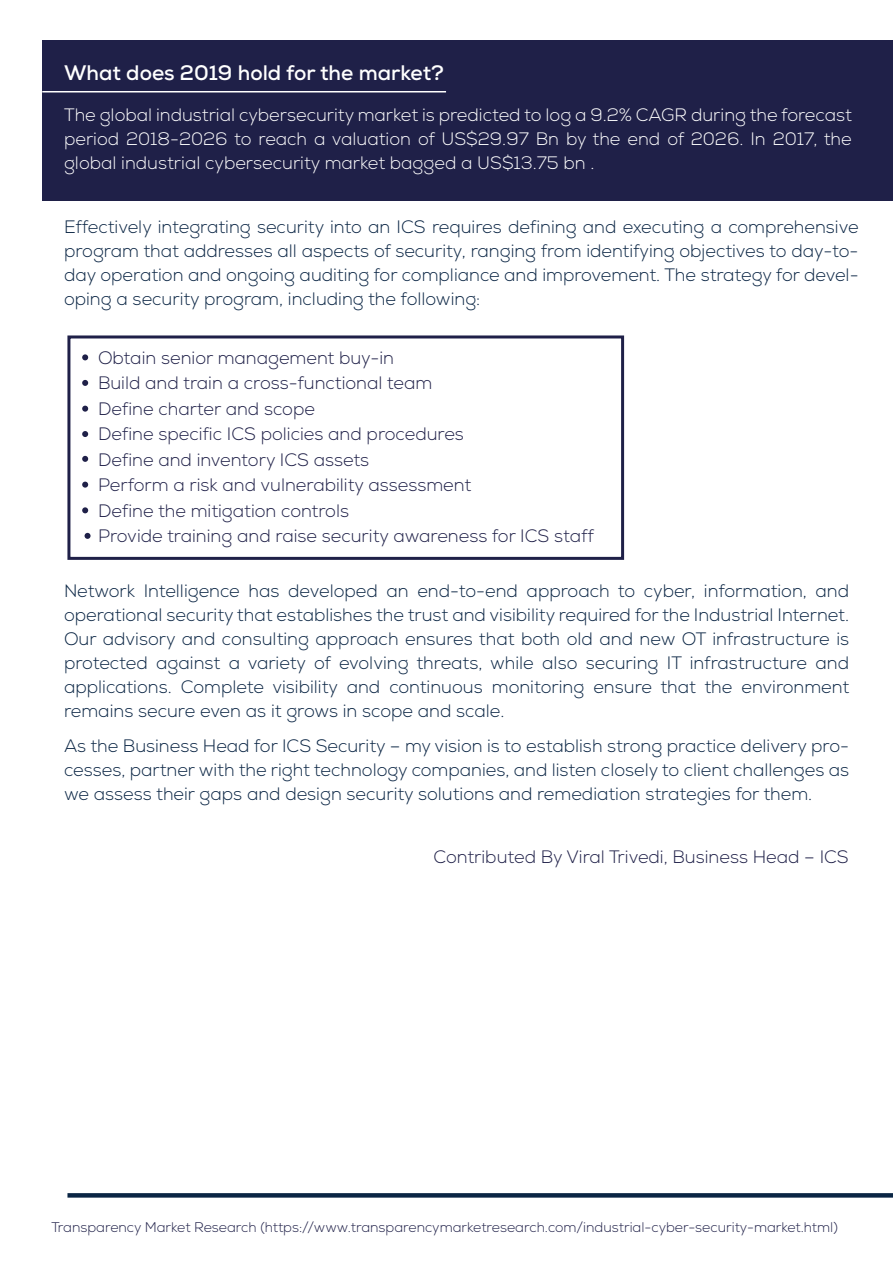
<style>
.page{position:relative;width:893px;height:1263px;background:#fff}
.page>*{position:absolute;margin:0;border:0;box-sizing:border-box;transform-origin:0 0}
.t1{font:700 21px "Nexa";color:#fff}
.t2{font:300 18px/24px "Nexa";color:#0a2544;text-align:justify}
.t3{font:300 18px/25.5px "Nexa";color:#1f2048}
.t4{font:300 18px/24px "Nexa";color:#fff;text-align:justify}
.t5{font:300 13.95px "Nexa";color:#1f2048}
</style>
<div class="page">
<svg style="left:67px;top:1193px;width:826px;height:4px;background:#122c4a"></svg>
<div style="left:42px;top:40px;width:851px;height:161px;background:#1f2048"></div>
<hr style="left:42px;top:91px;width:404px;height:1px;background:#fff">
<div style="left:67px;top:335px;width:557px;height:225px;border:3px solid #1f2048"></div>
<svg style="left:82px;top:354px;width:6px;height:6px"></svg>
<svg style="left:82px;top:380px;width:6px;height:6px"></svg>
<svg style="left:82px;top:406px;width:6px;height:6px"></svg>
<svg style="left:82px;top:431px;width:6px;height:6px"></svg>
<svg style="left:82px;top:456px;width:6px;height:6px"></svg>
<svg style="left:82px;top:482px;width:6px;height:6px"></svg>
<svg style="left:82px;top:507px;width:6px;height:6px"></svg>
<svg style="left:85px;top:533px;width:6px;height:6px"></svg>
<p class="t1" style="left:64px;top:59px;width:381px">What does 2019 hold for the market?</p>
<p class="t4" style="left:64px;top:103px;width:789px">The global industrial cybersecurity market is predicted to log a 9.2% CAGR during the forecast period 2018-2026 to reach a valuation of US$29.97 Bn by the end of 2026. In 2017, the global industrial cybersecurity market bagged a US$13.75 bn .</p>
<p class="t2" style="left:64px;top:216px;width:796px">Effectively integrating security into an ICS requires defining and executing a comprehensive program that addresses all aspects of security, ranging from identifying objectives to day-to&shy;day operation and ongoing auditing for compliance and improvement. The strategy for devel&shy;oping a security program, including the following:</p>
<p class="t3" style="left:98px;top:345px;width:497px">Obtain senior management buy-in<br>Build and train a cross-functional team<br>Define charter and scope<br>Define specific ICS policies and procedures<br>Define and inventory ICS assets<br>Perform a risk and vulnerability assessment<br>Define the mitigation controls<br>Provide training and raise security awareness for ICS staff</p>
<p class="t2" style="left:64px;top:580px;width:787px">Network Intelligence has developed an end-to-end approach to cyber, information, and operational security that establishes the trust and visibility required for the Industrial Internet.<br>Our advisory and consulting approach ensures that both old and new OT infrastructure is protected against a variety of evolving threats, while also securing IT infrastructure and applications. Complete visibility and continuous monitoring ensure that the environment remains secure even as it grows in scope and scale.</p>
<p class="t2" style="left:64px;top:734px;width:787px">As the Business Head for ICS Security – my vision is to establish strong practice delivery pro&shy;cesses, partner with the right technology companies, and listen closely to client challenges as we assess their gaps and design security solutions and remediation strategies for them.</p>
<p class="t3" style="left:434px;top:844px;width:417px">Contributed By Viral Trivedi, Business Head – ICS</p>
<p class="t5" style="left:51px;top:1219px;width:788px">Transparency Market Research (https://www.transparencymarketresearch.com/industrial-cyber-security-market.html)</p>
</div>
